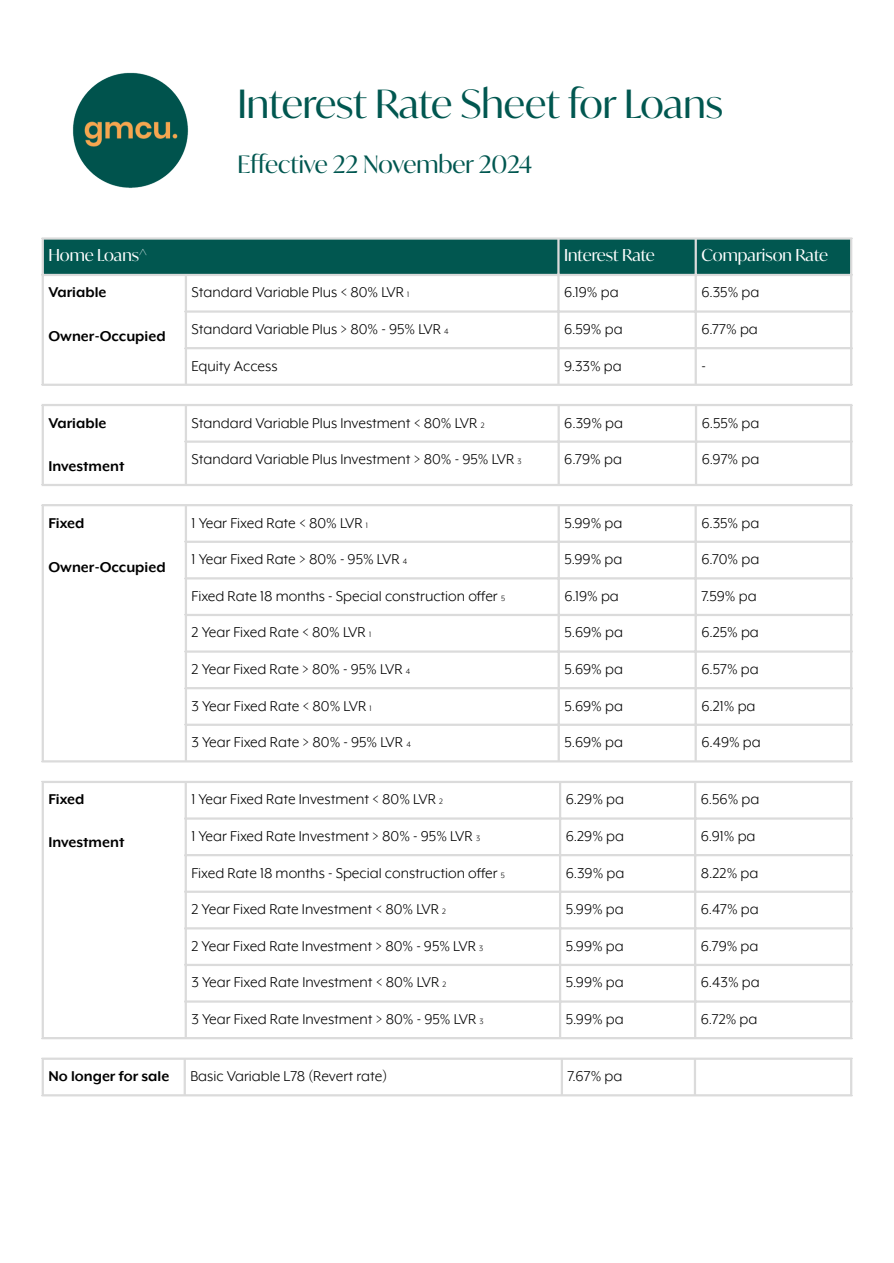
<style>
.page{position:relative;width:894px;height:1263px;background:#fff}
.page>*{position:absolute;margin:0;border:0;box-sizing:border-box;transform-origin:0 0}
.t1{font:39px "Ivy Mode";letter-spacing:-.005em;color:#015750}
.t2{font:24px "Ivy Mode";color:#015750}
.t3{font:16.5px "Mr Eaves XL Mod OT";color:#000}
.t4{font:700 16.5px "Mr Eaves XL Mod OT";color:#000}
.t5{font:16.5px "Ivy Mode";color:#fff}
.s1{font-size:9px}
</style>
<div class="page">
<img style="left:72px;top:72px;width:117px;height:116px">
<div style="left:44px;top:240px;width:805px;height:34px;background:#015750"></div>
<hr style="left:42px;top:240px;width:2px;height:144px;background:#dbdbdb">
<hr style="left:185px;top:276px;width:2px;height:108px;background:#dbdbdb">
<hr style="left:557px;top:240px;width:2px;height:144px;background:#dbdbdb">
<hr style="left:694px;top:240px;width:2px;height:144px;background:#dbdbdb">
<hr style="left:849px;top:240px;width:3px;height:144px;background:#dbdbdb">
<hr style="left:42px;top:237px;width:810px;height:3px;background:#dbdbdb">
<hr style="left:42px;top:274px;width:810px;height:2px;background:#dbdbdb">
<hr style="left:185px;top:310px;width:667px;height:3px;background:#dbdbdb">
<hr style="left:185px;top:347px;width:667px;height:2px;background:#dbdbdb">
<hr style="left:42px;top:384px;width:810px;height:2px;background:#dbdbdb">
<hr style="left:42px;top:406px;width:2px;height:78px;background:#dbdbdb">
<hr style="left:185px;top:406px;width:2px;height:78px;background:#dbdbdb">
<hr style="left:557px;top:406px;width:2px;height:78px;background:#dbdbdb">
<hr style="left:694px;top:406px;width:3px;height:78px;background:#dbdbdb">
<hr style="left:849px;top:406px;width:3px;height:78px;background:#dbdbdb">
<hr style="left:42px;top:404px;width:810px;height:2px;background:#dbdbdb">
<hr style="left:185px;top:440px;width:667px;height:3px;background:#dbdbdb">
<hr style="left:42px;top:484px;width:810px;height:2px;background:#dbdbdb">
<hr style="left:42px;top:506px;width:2px;height:254px;background:#dbdbdb">
<hr style="left:185px;top:506px;width:2px;height:254px;background:#dbdbdb">
<hr style="left:557px;top:506px;width:2px;height:254px;background:#dbdbdb">
<hr style="left:694px;top:506px;width:2px;height:254px;background:#dbdbdb">
<hr style="left:849px;top:506px;width:3px;height:254px;background:#dbdbdb">
<hr style="left:42px;top:504px;width:810px;height:2px;background:#dbdbdb">
<hr style="left:185px;top:541px;width:667px;height:2px;background:#dbdbdb">
<hr style="left:185px;top:577px;width:667px;height:2px;background:#dbdbdb">
<hr style="left:185px;top:614px;width:667px;height:2px;background:#dbdbdb">
<hr style="left:185px;top:650px;width:667px;height:3px;background:#dbdbdb">
<hr style="left:185px;top:687px;width:667px;height:2px;background:#dbdbdb">
<hr style="left:185px;top:724px;width:667px;height:2px;background:#dbdbdb">
<hr style="left:42px;top:760px;width:810px;height:2px;background:#dbdbdb">
<hr style="left:42px;top:783px;width:2px;height:254px;background:#dbdbdb">
<hr style="left:184px;top:783px;width:3px;height:254px;background:#dbdbdb">
<hr style="left:559px;top:783px;width:2px;height:254px;background:#dbdbdb">
<hr style="left:693px;top:783px;width:3px;height:254px;background:#dbdbdb">
<hr style="left:849px;top:783px;width:3px;height:254px;background:#dbdbdb">
<hr style="left:42px;top:781px;width:810px;height:2px;background:#dbdbdb">
<hr style="left:184px;top:817px;width:668px;height:3px;background:#dbdbdb">
<hr style="left:184px;top:854px;width:668px;height:2px;background:#dbdbdb">
<hr style="left:184px;top:891px;width:668px;height:2px;background:#dbdbdb">
<hr style="left:184px;top:927px;width:668px;height:2px;background:#dbdbdb">
<hr style="left:184px;top:964px;width:668px;height:2px;background:#dbdbdb">
<hr style="left:184px;top:1000px;width:668px;height:3px;background:#dbdbdb">
<hr style="left:42px;top:1037px;width:810px;height:2px;background:#dbdbdb">
<hr style="left:42px;top:1060px;width:2px;height:34px;background:#dbdbdb">
<hr style="left:183px;top:1060px;width:3px;height:34px;background:#dbdbdb">
<hr style="left:560px;top:1060px;width:3px;height:34px;background:#dbdbdb">
<hr style="left:693px;top:1060px;width:3px;height:34px;background:#dbdbdb">
<hr style="left:849px;top:1060px;width:3px;height:34px;background:#dbdbdb">
<hr style="left:42px;top:1058px;width:810px;height:2px;background:#dbdbdb">
<hr style="left:42px;top:1094px;width:810px;height:2px;background:#dbdbdb">
<h1 class="t1" style="left:237px;top:79px;width:486px">Interest Rate Sheet for Loans</h1>
<p class="t2" style="left:237px;top:149px;width:296px">Effective 22 November 2024</p>
<p class="t5" style="left:48px;top:245px;width:100px">Home Loans^</p>
<p class="t5" style="left:564px;top:245px;width:92px">Interest Rate</p>
<p class="t5" style="left:701px;top:245px;width:128px">Comparison Rate</p>
<p class="t4" style="left:48px;top:285px;width:59px">Variable</p>
<p class="t4" style="left:48px;top:329px;width:119px">Owner-Occupied</p>
<h1 class="t3" style="left:191px;top:285px;width:219px">Standard Variable Plus &lt; 80% LVR <span class="s1">1</span></h1>
<p class="t3" style="left:564px;top:285px;width:56px">6.19% pa</p>
<p class="t3" style="left:701px;top:285px;width:59px">6.35% pa</p>
<h1 class="t3" style="left:191px;top:322px;width:259px">Standard Variable Plus &gt; 80% - 95% LVR <span class="s1">4</span></h1>
<p class="t3" style="left:564px;top:322px;width:60px">6.59% pa</p>
<p class="t3" style="left:701px;top:322px;width:58px">6.77% pa</p>
<p class="t3" style="left:191px;top:358px;width:88px">Equity Access</p>
<p class="t3" style="left:564px;top:358px;width:59px">9.33% pa</p>
<p class="t3" style="left:701px;top:358px;width:6px">-</p>
<p class="t4" style="left:48px;top:415px;width:59px">Variable</p>
<p class="t4" style="left:48px;top:459px;width:77px">Investment</p>
<h1 class="t3" style="left:191px;top:415px;width:294px">Standard Variable Plus Investment &lt; 80% LVR <span class="s1">2</span></h1>
<p class="t3" style="left:564px;top:415px;width:60px">6.39% pa</p>
<p class="t3" style="left:701px;top:415px;width:59px">6.55% pa</p>
<h1 class="t3" style="left:191px;top:452px;width:331px">Standard Variable Plus Investment &gt; 80% - 95% LVR <span class="s1">3</span></h1>
<p class="t3" style="left:564px;top:452px;width:59px">6.79% pa</p>
<p class="t3" style="left:701px;top:452px;width:59px">6.97% pa</p>
<p class="t4" style="left:48px;top:515px;width:37px">Fixed</p>
<p class="t4" style="left:48px;top:559px;width:119px">Owner-Occupied</p>
<h1 class="t3" style="left:191px;top:515px;width:178px">1 Year Fixed Rate &lt; 80% LVR <span class="s1">1</span></h1>
<p class="t3" style="left:564px;top:515px;width:60px">5.99% pa</p>
<p class="t3" style="left:701px;top:515px;width:59px">6.35% pa</p>
<h1 class="t3" style="left:191px;top:552px;width:217px">1 Year Fixed Rate &gt; 80% - 95% LVR <span class="s1">4</span></h1>
<p class="t3" style="left:564px;top:552px;width:60px">5.99% pa</p>
<p class="t3" style="left:701px;top:552px;width:59px">6.70% pa</p>
<h1 class="t3" style="left:191px;top:588px;width:315px">Fixed Rate 18 months - Special construction offer <span class="s1">5</span></h1>
<p class="t3" style="left:564px;top:588px;width:56px">6.19% pa</p>
<p class="t3" style="left:701px;top:588px;width:57px">7.59% pa</p>
<h1 class="t3" style="left:191px;top:625px;width:181px">2 Year Fixed Rate &lt; 80% LVR <span class="s1">1</span></h1>
<p class="t3" style="left:564px;top:625px;width:60px">5.69% pa</p>
<p class="t3" style="left:701px;top:625px;width:59px">6.25% pa</p>
<h1 class="t3" style="left:191px;top:662px;width:220px">2 Year Fixed Rate &gt; 80% - 95% LVR <span class="s1">4</span></h1>
<p class="t3" style="left:564px;top:662px;width:60px">5.69% pa</p>
<p class="t3" style="left:701px;top:662px;width:59px">6.57% pa</p>
<h1 class="t3" style="left:191px;top:698px;width:181px">3 Year Fixed Rate &lt; 80% LVR <span class="s1">1</span></h1>
<p class="t3" style="left:564px;top:698px;width:60px">5.69% pa</p>
<p class="t3" style="left:701px;top:698px;width:56px">6.21% pa</p>
<h1 class="t3" style="left:191px;top:735px;width:221px">3 Year Fixed Rate &gt; 80% - 95% LVR <span class="s1">4</span></h1>
<p class="t3" style="left:564px;top:735px;width:60px">5.69% pa</p>
<p class="t3" style="left:701px;top:735px;width:61px">6.49% pa</p>
<p class="t4" style="left:48px;top:792px;width:37px">Fixed</p>
<p class="t4" style="left:48px;top:835px;width:77px">Investment</p>
<h1 class="t3" style="left:191px;top:792px;width:253px">1 Year Fixed Rate Investment &lt; 80% LVR <span class="s1">2</span></h1>
<p class="t3" style="left:565px;top:792px;width:60px">6.29% pa</p>
<p class="t3" style="left:700px;top:792px;width:60px">6.56% pa</p>
<h1 class="t3" style="left:191px;top:829px;width:290px">1 Year Fixed Rate Investment &gt; 80% - 95% LVR <span class="s1">3</span></h1>
<p class="t3" style="left:565px;top:829px;width:60px">6.29% pa</p>
<p class="t3" style="left:700px;top:829px;width:56px">6.91% pa</p>
<h1 class="t3" style="left:191px;top:865px;width:315px">Fixed Rate 18 months - Special construction offer <span class="s1">5</span></h1>
<p class="t3" style="left:565px;top:865px;width:60px">6.39% pa</p>
<p class="t3" style="left:700px;top:865px;width:59px">8.22% pa</p>
<h1 class="t3" style="left:191px;top:902px;width:256px">2 Year Fixed Rate Investment &lt; 80% LVR <span class="s1">2</span></h1>
<p class="t3" style="left:565px;top:902px;width:60px">5.99% pa</p>
<p class="t3" style="left:700px;top:902px;width:59px">6.47% pa</p>
<h1 class="t3" style="left:191px;top:938px;width:293px">2 Year Fixed Rate Investment &gt; 80% - 95% LVR <span class="s1">3</span></h1>
<p class="t3" style="left:565px;top:938px;width:60px">5.99% pa</p>
<p class="t3" style="left:700px;top:938px;width:59px">6.79% pa</p>
<h1 class="t3" style="left:191px;top:975px;width:256px">3 Year Fixed Rate Investment &lt; 80% LVR <span class="s1">2</span></h1>
<p class="t3" style="left:565px;top:975px;width:60px">5.99% pa</p>
<p class="t3" style="left:700px;top:975px;width:60px">6.43% pa</p>
<h1 class="t3" style="left:191px;top:1012px;width:294px">3 Year Fixed Rate Investment &gt; 80% - 95% LVR <span class="s1">3</span></h1>
<p class="t3" style="left:565px;top:1012px;width:60px">5.99% pa</p>
<p class="t3" style="left:700px;top:1012px;width:58px">6.72% pa</p>
<p class="t4" style="left:48px;top:1069px;width:122px">No longer for sale</p>
<p class="t3" style="left:190px;top:1069px;width:198px">Basic Variable L78 (Revert rate)</p>
<p class="t3" style="left:567px;top:1069px;width:56px">7.67% pa</p>
</div>
